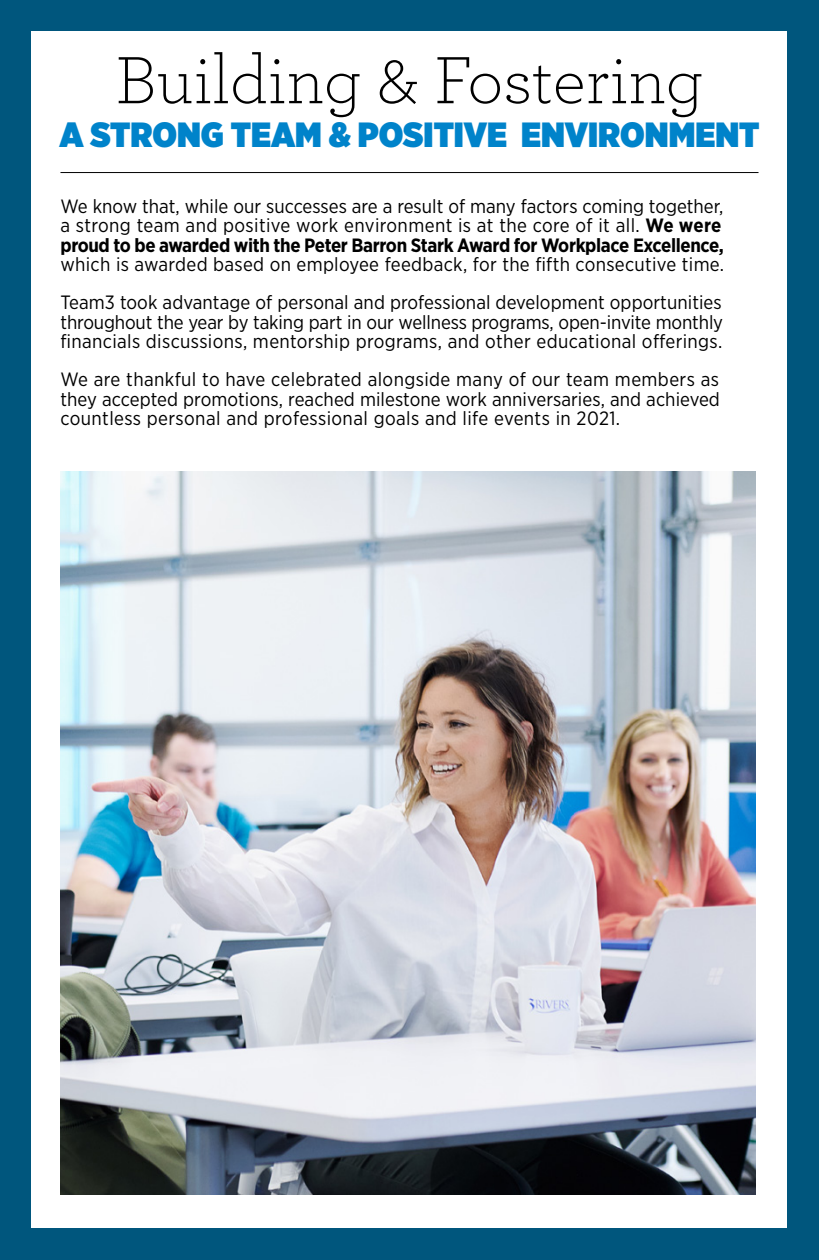
<style>
.page{position:relative;width:819px;height:1260px;background:#00567d}
.page>*{position:absolute;margin:0;border:0;box-sizing:border-box;transform-origin:0 0}
.t1{font:300 70px "Archer";color:#000}
.t2{font:900 35px "Gotham Narrow";color:#0083ca}
.t3{font:19.25px/19.2px "Gotham Narrow";letter-spacing:.005em;color:#000}
.s1{font-weight:700}
</style>
<div class="page">
<div style="left:32px;top:32px;width:756px;height:1196px;background:#fff"></div>
<hr style="left:60px;top:172px;width:699px;height:1px;background:#000">
<img style="left:60px;top:471px;width:696px;height:723px">
<h1 class="t1" style="left:115px;top:34px;width:590px">Building &amp; Fostering</h1>
<h2 class="t2" style="left:59px;top:111px;width:702px">A STRONG TEAM &amp; POSITIVE ENVIRONMENT</h2>
<p class="t3" style="left:60px;top:196px;width:665px">We know that, while our successes are a result of many factors coming together, a strong team and positive work environment is at the core of it all. <span class="s1">We were proud to be awarded with the Peter Barron Stark Award for Workplace Excellence,</span></p>
<p class="t3" style="left:60px;top:244px;width:665px;line-height:38.5px">which is awarded based on employee feedback, for the fifth consecutive time.<br>Team3 took advantage of personal and professional development opportunities</p>
<p class="t3" style="left:60px;top:312px;width:664px">throughout the year by taking part in our wellness programs, open-invite monthly financials discussions, mentorship programs, and other educational offerings.</p>
<p class="t3" style="left:60px;top:370px;width:661px;text-align:justify">We are thankful to have celebrated alongside many of our team members as they accepted promotions, reached milestone work anniversaries, and achieved countless personal and professional goals and life events in 2021.</p>
</div>
